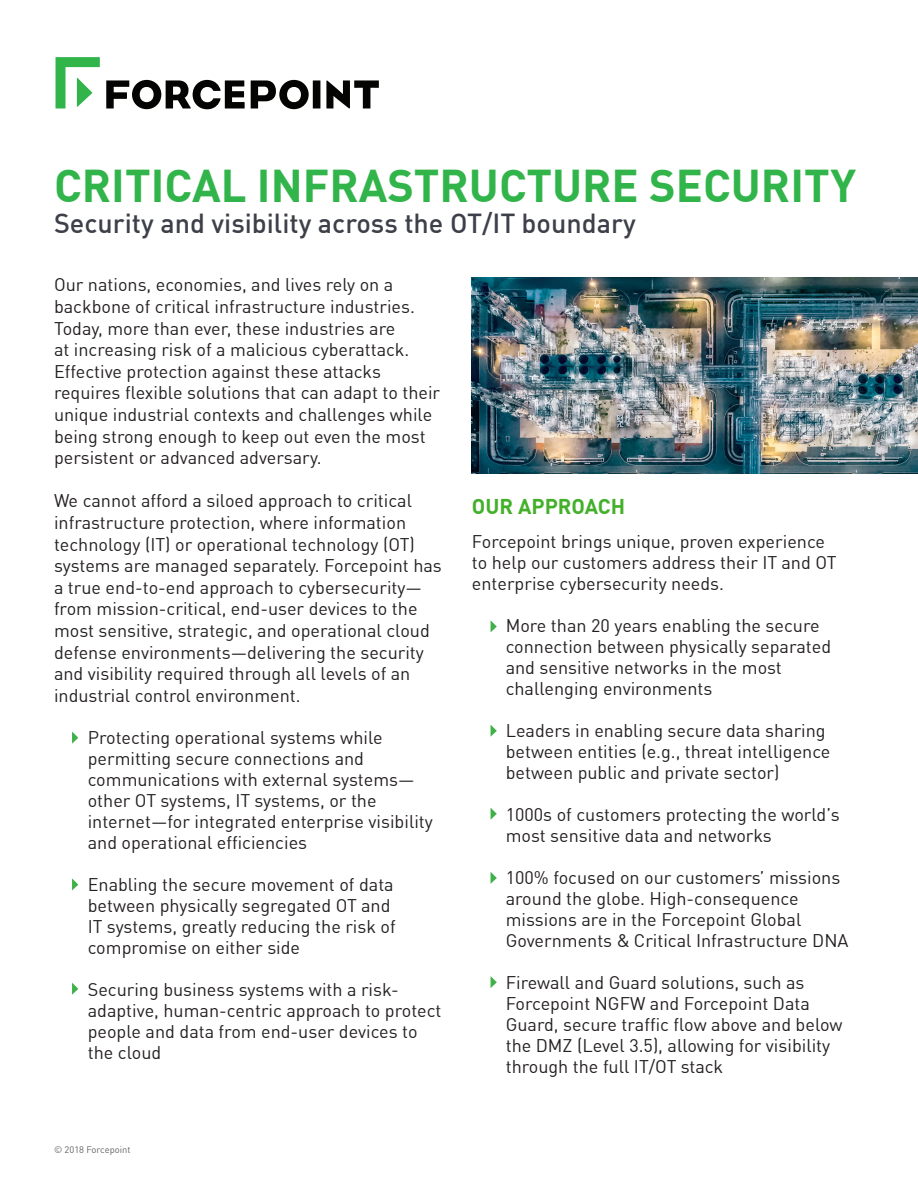
<style>
.page{position:relative;width:918px;height:1188px;background:#fff}
.page>*{position:absolute;margin:0;border:0;box-sizing:border-box;transform-origin:0 0}
.t1{font:700 45px "DIN Offc Pro";color:#31b44a}
.t2{font:500 27px "DIN Offc Pro";color:#3d4049}
.t3{font:700 21px "DIN Offc Pro";color:#43b02a}
.t4{font:18px/21px "DIN Offc Pro";color:#231f20}
.Smaller_Info_Text{font:9.3px "DIN Offc Pro";color:#666465}
</style>
<div class="page">
<svg style="left:56px;top:57px;width:44px;height:51px"></svg>
<svg style="left:106px;top:80px;width:273px;height:29px"></svg>
<svg style="left:491px;top:725px;width:6px;height:11px"></svg>
<svg style="left:491px;top:808px;width:6px;height:11px"></svg>
<svg style="left:491px;top:872px;width:6px;height:12px"></svg>
<svg style="left:491px;top:976px;width:6px;height:12px"></svg>
<svg style="left:491px;top:621px;width:6px;height:11px"></svg>
<svg style="left:72px;top:732px;width:6px;height:11px"></svg>
<svg style="left:72px;top:879px;width:6px;height:11px"></svg>
<svg style="left:72px;top:983px;width:6px;height:12px"></svg>
<img style="left:472px;top:278px;width:446px;height:195px">
<p class="t1" style="left:54px;top:151px;width:804px">CRITICAL INFRASTRUCTURE SECURITY</p>
<p class="t2" style="left:54px;top:203px;width:583px">Security and visibility across the OT/IT boundary</p>
<p class="t4" style="left:54px;top:273px;width:388px;line-height:21.6px">Our nations, economies, and lives rely on a backbone of critical infrastructure industries.<br>Today, more than ever, these industries are<br>at increasing risk of a malicious cyberattack.<br>Effective protection against these attacks requires flexible solutions that can adapt to their unique industrial contexts and challenges while being strong enough to keep out even the most persistent or advanced adversary.</p>
<p class="t4" style="left:54px;top:489px;width:389px;line-height:21.6px">We cannot afford a siloed approach to critical infrastructure protection, where information technology (IT) or operational technology (OT) systems are managed separately. Forcepoint has a true end-to-end approach to cybersecurity— from mission-critical, end-user devices to the most sensitive, strategic, and operational cloud defense environments—delivering the security and visibility required through all levels of an industrial control environment.</p>
<p class="t4" style="left:88px;top:726px;width:347px">Protecting operational systems while permitting secure connections and communications with external systems— other OT systems, IT systems, or the internet—for integrated enterprise visibility and operational efficiencies</p>
<p class="t4" style="left:88px;top:873px;width:309px">Enabling the secure movement of data between physically segregated OT and IT systems, greatly reducing the risk of compromise on either side</p>
<p class="t4" style="left:88px;top:978px;width:355px">Securing business systems with a risk&shy;adaptive, human-centric approach to protect people and data from end-user devices to the cloud</p>
<p class="Smaller_Info_Text" style="left:54px;top:1143px;width:78px">© 2018 Forcepoint</p>
<p class="t3" style="left:472px;top:490px;width:155px">OUR APPROACH</p>
<p class="t4" style="left:472px;top:529px;width:366px">Forcepoint brings unique, proven experience to help our customers address their IT and OT enterprise cybersecurity needs.</p>
<p class="t4" style="left:506px;top:613px;width:327px">More than 20 years enabling the secure connection between physically separated and sensitive networks in the most challenging environments</p>
<p class="t4" style="left:506px;top:718px;width:326px">Leaders in enabling secure data sharing between entities (e.g., threat intelligence between public and private sector)</p>
<p class="t4" style="left:506px;top:802px;width:336px">1000s of customers protecting the world’s most sensitive data and networks</p>
<p class="t4" style="left:506px;top:865px;width:344px">100% focused on our customers’ missions around the globe. High-consequence missions are in the Forcepoint Global Governments &amp; Critical Infrastructure DNA</p>
<p class="t4" style="left:506px;top:970px;width:338px">Firewall and Guard solutions, such as Forcepoint NGFW and Forcepoint Data Guard, secure traffic flow above and below the DMZ (Level 3.5), allowing for visibility through the full IT/OT stack</p>
</div>
